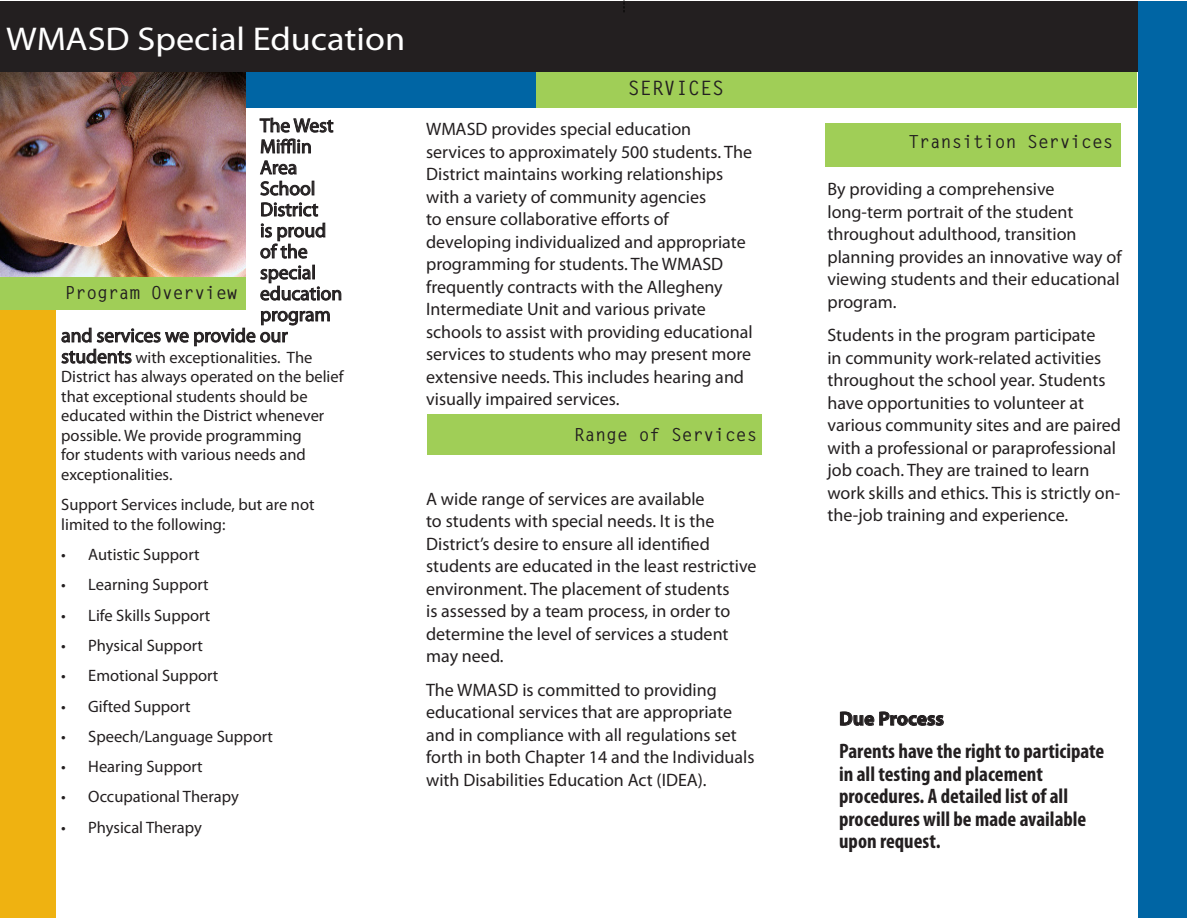
<style>
.page{position:relative;width:1188px;height:918px;background:#fff}
.page>*{position:absolute;margin:0;border:0;box-sizing:border-box;transform-origin:0 0}
.t1{font:33px "Myriad Pro";color:#fff;scale:1.1 1}
.Body{font:700 condensed 21px/22.5px "Myriad Pro";color:#231f20}
.Head_3{font:700 19.8px "Letter Gothic Std";letter-spacing:.01em;color:#231f20}
.Body-2{font:19.5px "Myriad Pro";color:#231f20}
.Body-3{font:700 19.5px "Myriad Pro";color:#231f20}
.Body-4{font:18px/22.5px "Myriad Pro";color:#231f20}
.Head_3-2{font:700 18px "Letter Gothic Std";color:#231f20}
.Body-5{font:16.5px/19.5px "Myriad Pro";color:#231f20}
.s1{font-size:19.5px}
</style>
<div class="page">
<div style="left:244px;top:72px;width:293px;height:36px;background:#0065a4"></div>
<div style="left:0;top:306px;width:55px;height:612px;background:#efb211"></div>
<div style="left:537px;top:71px;width:600px;height:37px;background:#a0ce57"></div>
<div style="left:0;top:2px;width:1137px;height:70px;background:#231f20"></div>
<div style="left:1138px;top:2px;width:48px;height:916px;background:#0065a4"></div>
<div style="left:427px;top:414px;width:335px;height:41px;background:#a0ce57"></div>
<div style="left:825px;top:123px;width:295px;height:44px;background:#a0ce57"></div>
<div style="left:0;top:277px;width:245px;height:33px;background:#a0ce57"></div>
<img style="left:0;top:72px;width:245px;height:205px">
<svg style="left:840px;top:711px;width:104px;height:15px"></svg>
<svg style="left:259px;top:117px;width:75px;height:79px"></svg>
<img style="left:61px;top:202px;width:281px;height:162px">
<p class="t1" style="left:6px;top:19px;width:364px">WMASD Special Education</p>
<p class="Body-2" style="left:260px;top:113px;width:75px">The West</p>
<p class="Body-2" style="left:260px;top:134px;width:53px">Mifflin</p>
<p class="Body-2" style="left:260px;top:155px;width:39px">Area</p>
<p class="Body-2" style="left:260px;top:176px;width:57px">School</p>
<p class="Body-2" style="left:260px;top:197px;width:60px">District</p>
<p class="Body-2" style="left:260px;top:218px;width:68px">is proud</p>
<p class="Body-2" style="left:260px;top:239px;width:49px">of the</p>
<p class="Body-2" style="left:260px;top:260px;width:57px">special</p>
<p class="Body-2" style="left:260px;top:281px;width:84px">education</p>
<p class="Body-2" style="left:260px;top:302px;width:72px">program</p>
<p class="Body-2" style="left:61px;top:323px;width:228px">and services we provide our</p>
<p class="Body-5" style="left:61px;top:347px;width:284px"><span class="s1">students</span> with exceptionalities. The District has always operated on the belief that exceptional students should be educated within the District whenever possible. We provide programming<br>for students with various needs and exceptionalities.</p>
<p class="Body-5" style="left:61px;top:495px;width:255px">Support Services include, but are not limited to the following:</p>
<p class="Body-5" style="left:61px;top:545px;width:140px">• Autistic Support</p>
<p class="Body-5" style="left:61px;top:575px;width:149px">• Learning Support</p>
<p class="Body-5" style="left:61px;top:605px;width:151px">• Life Skills Support</p>
<p class="Body-5" style="left:61px;top:635px;width:143px">• Physical Support</p>
<p class="Body-5" style="left:61px;top:666px;width:159px">• Emotional Support</p>
<p class="Body-5" style="left:61px;top:696px;width:131px">• Gifted Support</p>
<p class="Body-5" style="left:61px;top:726px;width:213px">• Speech/Language Support</p>
<p class="Body-5" style="left:61px;top:757px;width:143px">• Hearing Support</p>
<p class="Body-5" style="left:61px;top:787px;width:179px">• Occupational Therapy</p>
<p class="Body-5" style="left:61px;top:817px;width:142px">• Physical Therapy</p>
<p class="Head_3-2" style="left:65px;top:281px;width:174px">Program Overview</p>
<p class="Head_3" style="left:628px;top:75px;width:98px">SERVICES</p>
<p class="Body-4" style="left:426px;top:117px;width:328px">WMASD provides special education services to approximately 500 students. The District maintains working relationships with a variety of community agencies<br>to ensure collaborative efforts of developing individualized and appropriate programming for students. The WMASD frequently contracts with the Allegheny Intermediate Unit and various private schools to assist with providing educational services to students who may present more extensive needs. This includes hearing and visually impaired services.</p>
<p class="Head_3-2" style="left:574px;top:423px;width:185px">Range of Services</p>
<p class="Body-4" style="left:426px;top:487px;width:332px">A wide range of services are available<br>to students with special needs. It is the District’s desire to ensure all identified students are educated in the least restrictive environment. The placement of students<br>is assessed by a team process, in order to determine the level of services a student may need.</p>
<p class="Body-4" style="left:426px;top:678px;width:330px">The WMASD is committed to providing educational services that are appropriate and in compliance with all regulations set forth in both Chapter 14 and the Individuals with Disabilities Education Act (IDEA).</p>
<p class="Head_3-2" style="left:909px;top:131px;width:207px">Transition Services</p>
<p class="Body-4" style="left:827px;top:178px;width:296px">By providing a comprehensive long-term portrait of the student throughout adulthood, transition planning provides an innovative way of viewing students and their educational program.</p>
<p class="Body-4" style="left:827px;top:324px;width:295px">Students in the program participate<br>in community work-related activities throughout the school year. Students have opportunities to volunteer at various community sites and are paired with a professional or paraprofessional job coach. They are trained to learn work skills and ethics. This is strictly on&shy;the-job training and experience.</p>
<p class="Body-3" style="left:839px;top:706px;width:106px">Due Process</p>
<p class="Body" style="left:839px;top:740px;width:267px">Parents have the right to participate in all testing and placement procedures. A detailed list of all procedures will be made available upon request.</p>
</div>
